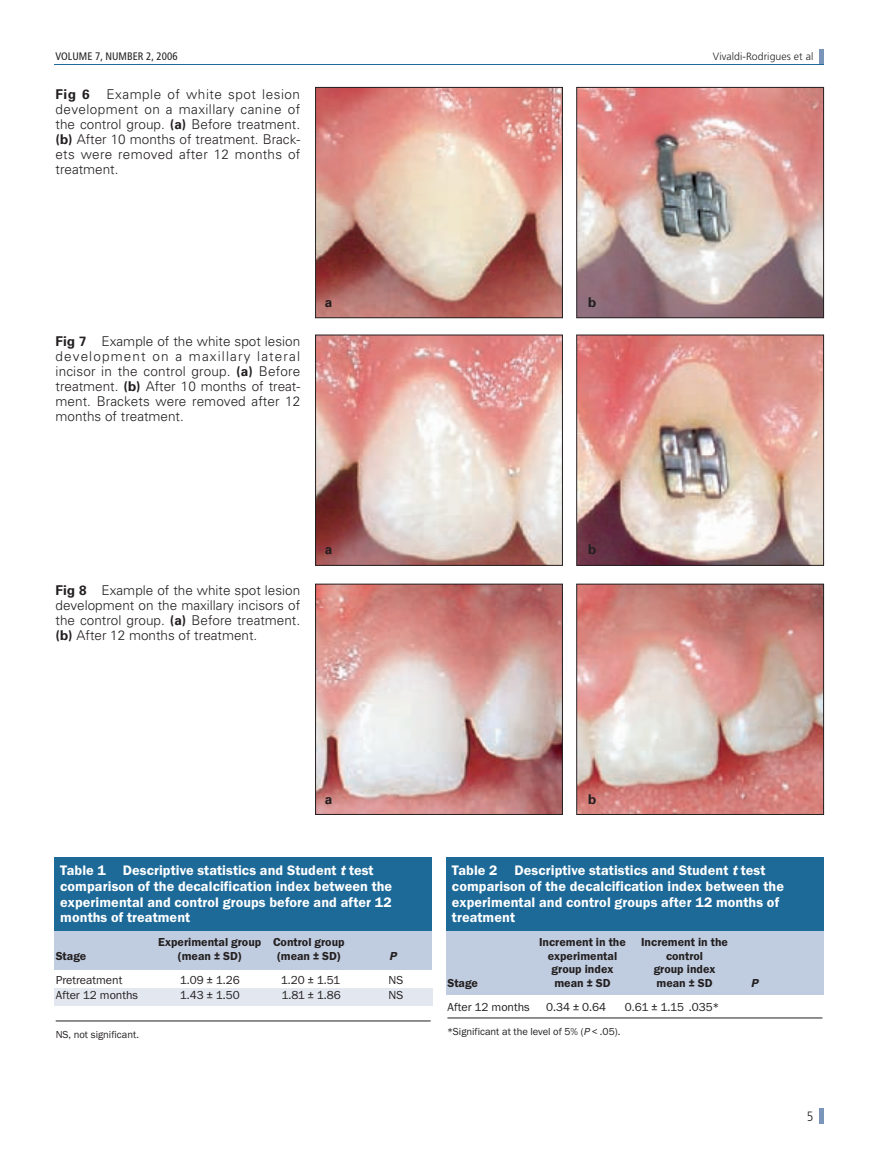
<style>
.page{position:relative;width:878px;height:1175px;background:#fff}
.page>*{position:absolute;margin:0;border:0;box-sizing:border-box;transform-origin:0 0}
.t1{font:600 14.25px/15.8px "Franklin Gothic EF";letter-spacing:.005em;color:#fff}
.t2{font:300 13.5px/15px "Univers";color:#231f20;text-align:justify}
.t3{font:700 13.5px "Univers";color:#231f20}
.t4{font:300 condensed 13.5px "Frutiger";color:#231f20}
.t5{font:600 12px "Franklin Gothic EF";color:#231f20}
.t6{font:12px "Franklin Gothic EF";color:#231f20}
.t7{font:italic 600 12px "Franklin Gothic EF";color:#231f20}
.t8{font:condensed 10.8px "Frutiger";letter-spacing:.005em;color:#231f20}
.t9{font:10.5px "Franklin Gothic EF";color:#231f20}
.t10{font:300 10.5px "Frutiger";letter-spacing:.005em;color:#231f20}
.s1{font-weight:700}
.s2{font-style:italic}
</style>
<div class="page">
<div style="left:819px;top:49px;width:5px;height:15px;background:#7996ba"></div>
<hr style="left:54px;top:64px;width:770px;height:1px;background:#1d6a99">
<div style="left:819px;top:1108px;width:5px;height:16px;background:#7996ba"></div>
<img style="left:317px;top:89px;width:243px;height:227px">
<div style="left:315px;top:87px;width:247px;height:231px;border:1px solid #231f20"></div>
<img style="left:578px;top:89px;width:244px;height:227px">
<div style="left:576px;top:87px;width:248px;height:231px;border:1px solid #231f20"></div>
<img style="left:317px;top:336px;width:243px;height:228px">
<div style="left:315px;top:334px;width:247px;height:232px;border:1px solid #231f20"></div>
<img style="left:578px;top:336px;width:244px;height:228px">
<div style="left:576px;top:334px;width:248px;height:232px;border:1px solid #231f20"></div>
<img style="left:317px;top:586px;width:243px;height:226px">
<div style="left:315px;top:584px;width:247px;height:230px;border:1px solid #231f20"></div>
<img style="left:578px;top:586px;width:244px;height:226px">
<div style="left:576px;top:584px;width:248px;height:230px;border:1px solid #231f20"></div>
<div style="left:54px;top:988px;width:378px;height:18px;background:#e3e8f0"></div>
<div style="left:54px;top:880px;width:378px;height:89px;background:#c0ccdf"></div>
<div style="left:54px;top:857px;width:378px;height:73px;background:#1d6a99"></div>
<hr style="left:56px;top:1020px;width:374px;height:1px;background:#231f20">
<div style="left:446px;top:880px;width:377px;height:114px;background:#c0ccdf"></div>
<div style="left:446px;top:857px;width:377px;height:73px;background:#1d6a99"></div>
<hr style="left:447px;top:1017px;width:375px;height:1px;background:#231f20">
<p class="t8" style="left:56px;top:52px;width:123px">VOLUME 7, NUMBER 2, 2006</p>
<p class="t10" style="left:713px;top:52px;width:102px">Vivaldi-Rodrigues et al</p>
<p class="t2" style="left:55px;top:87px;width:246px"><span class="s1">Fig 6</span> Example of white spot lesion development on a maxillary canine of the control group. <span class="s1">(a)</span> Before treatment. <span class="s1">(b)</span> After 10 months of treatment. Brack&shy;ets were removed after 12 months of treatment.</p>
<p class="t2" style="left:56px;top:335px;width:246px"><span class="s1">Fig 7</span> Example of the white spot lesion development on a maxillary lateral incisor in the control group. <span class="s1">(a)</span> Before treatment. <span class="s1">(b)</span> After 10 months of treat&shy;ment. Brackets were removed after 12 months of treatment.</p>
<p class="t3" style="left:325px;top:297px;width:9px">a</p>
<p class="t3" style="left:588px;top:297px;width:10px">b</p>
<p class="t2" style="left:56px;top:584px;width:246px"><span class="s1">Fig 8</span> Example of the white spot lesion development on the maxillary incisors of the control group. <span class="s1">(a)</span> Before treatment. <span class="s1">(b)</span> After 12 months of treatment.</p>
<p class="t3" style="left:325px;top:544px;width:9px">a</p>
<p class="t3" style="left:588px;top:544px;width:10px">b</p>
<p class="t3" style="left:325px;top:793px;width:9px">a</p>
<p class="t3" style="left:588px;top:793px;width:10px">b</p>
<p class="t1" style="left:60px;top:862px;width:333px">Table 1 Descriptive statistics and Student <span class="s2">t</span> test comparison of the decalcification index between the experimental and control groups before and after 12 months of treatment</p>
<p class="t5" style="left:158px;top:935px;width:188px">Experimental group Control group</p>
<p class="t5" style="left:56px;top:948px;width:32px">Stage</p>
<p class="t5" style="left:178px;top:948px;width:65px">(mean ± SD)</p>
<p class="t5" style="left:277px;top:948px;width:65px">(mean ± SD)</p>
<p class="t7" style="left:389px;top:948px;width:10px">P</p>
<p class="t6" style="left:56px;top:972px;width:68px">Pretreatment</p>
<p class="t6" style="left:180px;top:972px;width:61px">1.09 ± 1.26</p>
<p class="t6" style="left:281px;top:972px;width:61px">1.20 ± 1.51</p>
<p class="t6" style="left:388px;top:972px;width:16px">NS</p>
<p class="t6" style="left:56px;top:987px;width:84px">After 12 months</p>
<p class="t6" style="left:180px;top:987px;width:61px">1.43 ± 1.50</p>
<p class="t6" style="left:281px;top:987px;width:61px">1.81 ± 1.86</p>
<p class="t6" style="left:388px;top:987px;width:16px">NS</p>
<p class="t9" style="left:56px;top:1028px;width:85px">NS, not significant.</p>
<p class="t1" style="left:452px;top:862px;width:333px">Table 2 Descriptive statistics and Student <span class="s2">t</span> test comparison of the decalcification index between the experimental and control groups after 12 months of treatment</p>
<p class="t5" style="left:539px;top:935px;width:88px">Increment in the</p>
<p class="t5" style="left:641px;top:935px;width:88px">Increment in the</p>
<p class="t5" style="left:547px;top:948px;width:71px">experimental</p>
<p class="t5" style="left:666px;top:948px;width:39px">control</p>
<p class="t5" style="left:551px;top:962px;width:63px">group index</p>
<p class="t5" style="left:653px;top:962px;width:63px">group index</p>
<p class="t5" style="left:447px;top:975px;width:32px">Stage</p>
<p class="t5" style="left:554px;top:975px;width:58px">mean ± SD</p>
<p class="t5" style="left:656px;top:975px;width:58px">mean ± SD</p>
<p class="t7" style="left:751px;top:975px;width:10px">P</p>
<p class="t6" style="left:447px;top:999px;width:84px">After 12 months</p>
<p class="t6" style="left:546px;top:999px;width:61px">0.34 ± 0.64</p>
<p class="t6" style="left:625px;top:999px;width:96px">0.61 ± 1.15 .035*</p>
<p class="t9" style="left:447px;top:1025px;width:174px">*Significant at the level of 5% (<span class="s2">P</span>&lt; .05).</p>
<p class="t4" style="left:807px;top:1110px;width:8px">5</p>
</div>
